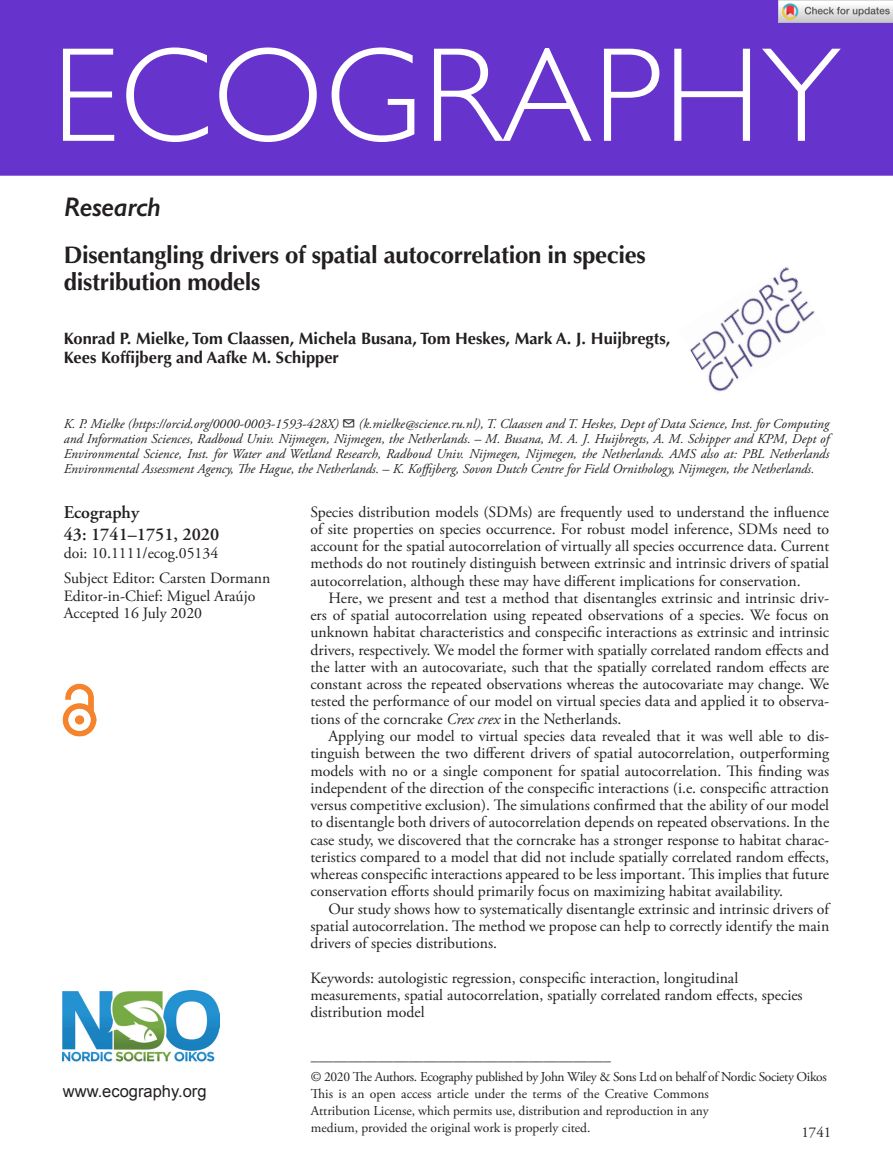
<style>
.page{position:relative;width:893px;height:1174px;background:#fff}
.page>*{position:absolute;margin:0;border:0;box-sizing:border-box;transform-origin:0 0}
.ECOG_Title{font:300 135px "Gill Sans";letter-spacing:.01em;color:#fff}
.AT_TYPE{font:italic 600 27px "Gill Sans";letter-spacing:-.015em;color:#231f20}
.CT{font:700 24px/27px "Optima LT Std";letter-spacing:-.015em;color:#231f20}
.Corres{font:600 18px "Adobe Garamond Pro";color:#231f20}
.AU{font:700 16.5px/19.5px "Optima LT Std";color:#231f20}
.t1{font:16.5px "Arial";color:#231f20}
.ABS_TXI{font:15.75px/17.2px "Adobe Garamond Pro";color:#231f20;text-align:justify}
.ABS_TXT{font:15.75px/17.2px "Adobe Garamond Pro";color:#231f20;text-align:justify}
.Keywords{font:15.75px/17.2px "Adobe Garamond Pro";color:#231f20}
.Doi_No{font:15.75px "Adobe Garamond Pro";color:#231f20}
.t2{font:15px "Adobe Garamond Pro";color:#231f20}
.Address{font:italic 13.5px/15px "Adobe Garamond Pro";color:#231f20;text-align:justify}
.FM_Note{font:13.5px/16.8px "Adobe Garamond Pro";letter-spacing:-.025em;color:#231f20;text-align:justify}
.s1{font-style:italic}
</style>
<div class="page">
<div style="left:0;top:0;width:893px;height:176px;background:#63c"></div>
<img style="left:63px;top:990px;width:156px;height:72px">
<img style="left:63px;top:683px;width:34px;height:53px">
<img style="left:690px;top:266px;width:125px;height:126px">
<img style="left:779px;top:0;width:114px;height:23px">
<p class="ECOG_Title" style="left:52px;top:-10px;width:790px">ECOGRAPHY</p>
<p class="AT_TYPE" style="left:64px;top:191px;width:99px">Research</p>
<p class="CT" style="left:64px;top:242px;width:583px">Disentangling drivers of spatial autocorrelation in species distribution models</p>
<p class="AU" style="left:64px;top:329px;width:608px">Konrad P. Mielke, Tom Claassen, Michela Busana, Tom Heskes, Mark A. J. Huijbregts,<br>Kees Koffijberg and Aafke M. Schipper</p>
<p class="Address" style="left:64px;top:416px;width:767px">K. P. Mielke (https://orcid.org/0000-0003-1593-428X) ✉ (k.mielke@science.ru.nl), T. Claassen and T. Heskes, Dept of Data Science, Inst. for Computing and Information Sciences, Radboud Univ. Nijmegen, Nijmegen, the Netherlands. – M. Busana, M. A. J. Huijbregts, A. M. Schipper and KPM, Dept of Environmental Science, Inst. for Water and Wetland Research, Radboud Univ. Nijmegen, Nijmegen, the Netherlands. AMS also at: PBL Netherlands Environmental Assessment Agency, The Hague, the Netherlands. – K. Koffijberg, Sovon Dutch Centre for Field Ornithology, Nijmegen, the Netherlands.</p>
<p class="Corres" style="left:64px;top:502px;width:77px">Ecography</p>
<p class="Corres" style="left:64px;top:524px;width:157px">43: 1741–1751, 2020</p>
<p class="Doi_No" style="left:64px;top:543px;width:156px">doi: 10.1111/ecog.05134</p>
<p class="ABS_TXI" style="left:64px;top:570px;width:208px">Subject Editor: Carsten Dormann</p>
<p class="ABS_TXI" style="left:64px;top:587px;width:193px">Editor-in-Chief: Miguel Araújo</p>
<p class="ABS_TXI" style="left:64px;top:605px;width:140px">Accepted 16 July 2020</p>
<p class="t1" style="left:63px;top:1080px;width:145px">www.ecography.org</p>
<p class="ABS_TXT" style="left:310px;top:503px;width:520px">Species distribution models (SDMs) are frequently used to understand the influence of site properties on species occurrence. For robust model inference, SDMs need to account for the spatial autocorrelation of virtually all species occurrence data. Current methods do not routinely distinguish between extrinsic and intrinsic drivers of spatial autocorrelation, although these may have different implications for conservation.</p>
<p class="ABS_TXI" style="left:310px;top:590px;width:520px;text-indent:18px">Here, we present and test a method that disentangles extrinsic and intrinsic driv&shy;ers of spatial autocorrelation using repeated observations of a species. We focus on unknown habitat characteristics and conspecific interactions as extrinsic and intrinsic drivers, respectively. We model the former with spatially correlated random effects and the latter with an autocovariate, such that the spatially correlated random effects are constant across the repeated observations whereas the autocovariate may change. We tested the performance of our model on virtual species data and applied it to observa&shy;tions of the corncrake <span class="s1">Crex crex</span> in the Netherlands.</p>
<p class="ABS_TXI" style="left:310px;top:728px;width:520px;text-indent:18px">Applying our model to virtual species data revealed that it was well able to dis&shy;tinguish between the two different drivers of spatial autocorrelation, outperforming models with no or a single component for spatial autocorrelation. This finding was independent of the direction of the conspecific interactions (i.e. conspecific attraction versus competitive exclusion). The simulations confirmed that the ability of our model to disentangle both drivers of autocorrelation depends on repeated observations. In the case study, we discovered that the corncrake has a stronger response to habitat charac&shy;teristics compared to a model that did not include spatially correlated random effects, whereas conspecific interactions appeared to be less important. This implies that future conservation efforts should primarily focus on maximizing habitat availability.</p>
<p class="ABS_TXI" style="left:310px;top:900px;width:520px;text-indent:18px">Our study shows how to systematically disentangle extrinsic and intrinsic drivers of spatial autocorrelation. The method we propose can help to correctly identify the main drivers of species distributions.</p>
<p class="Keywords" style="left:310px;top:969px;width:494px">Keywords: autologistic regression, conspecific interaction, longitudinal measurements, spatial autocorrelation, spatially correlated random effects, species distribution model</p>
<p class="t2" style="left:311px;top:1051px;width:301px">––––––––––––––––––––––––––––––––––––––––</p>
<p class="FM_Note" style="left:311px;top:1069px;width:517px">© 2020 The Authors. Ecography published by John Wiley &amp; Sons Ltd on behalf of Nordic Society Oikos</p>
<p class="FM_Note" style="left:311px;top:1086px;width:399px">This is an open access article under the terms of the Creative Commons Attribution License, which permits use, distribution and reproduction in any medium, provided the original work is properly cited.</p>
<p class="t2" style="left:801px;top:1123px;width:31px">1741</p>
</div>
